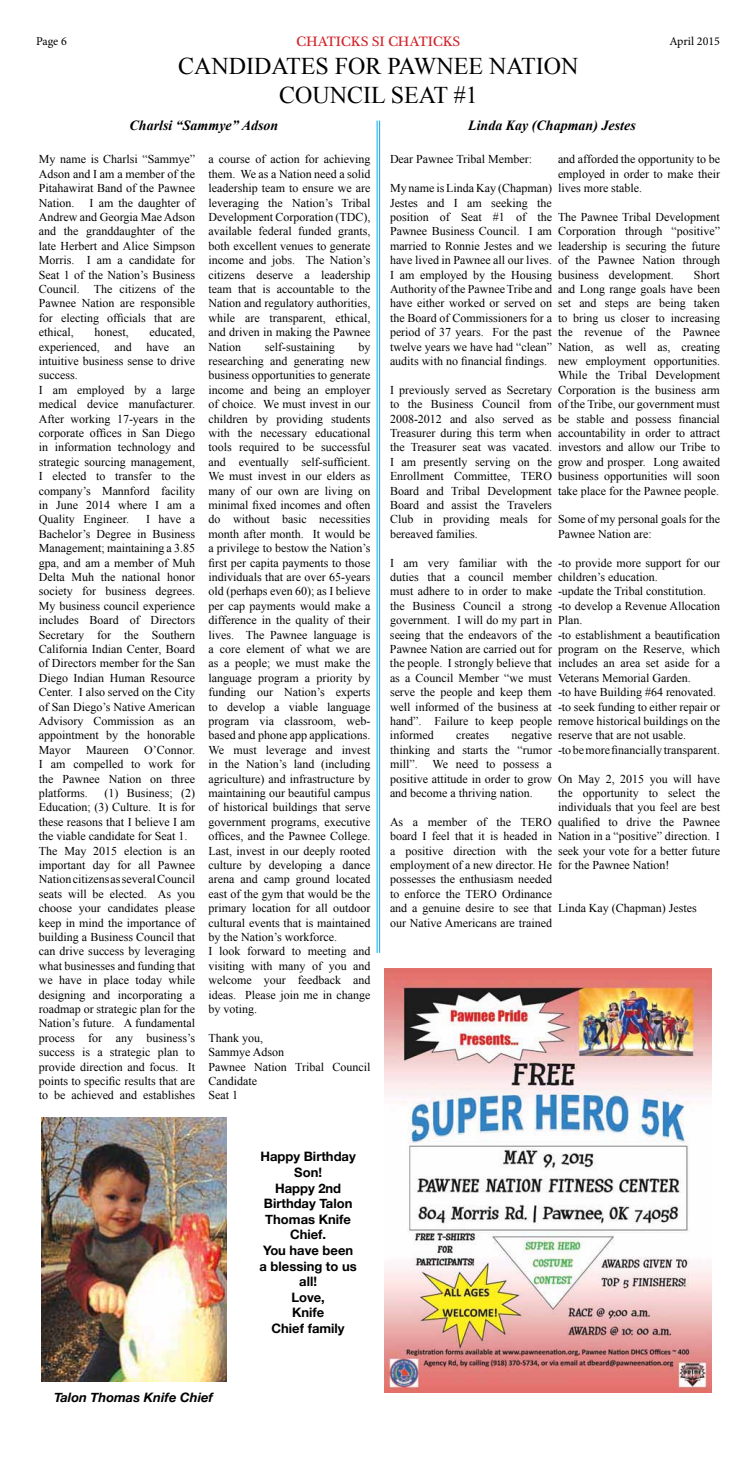
<style>
.page{position:relative;width:756px;height:1458px;background:#fff}
.page>*{position:absolute;margin:0;border:0;box-sizing:border-box;transform-origin:0 0}
.t1{font:24px/28.8px "Times New Roman";color:#000;text-align:center}
.t2{font:italic 700 14px "Times New Roman";color:#000}
.t3{font:14px "Plantagenet Cherokee";color:#d2232a}
.t4{font:700 13px/15.6px "Helvetica Neue";color:#000;text-align:center}
.t5{font:italic 700 13px "Helvetica Neue";color:#000}
.t6{font:12px/14.4px "Times New Roman";color:#000;text-align:justify}
.t7{font:12px "Minion Pro";letter-spacing:-.005em;color:#000}
</style>
<div class="page">
<hr style="left:379px;top:121px;width:1px;height:832px;background:#00aeef">
<hr style="left:377px;top:121px;width:1px;height:832px;background:#00aeef">
<img style="left:42px;top:1118px;width:185px;height:263px">
<img style="left:384px;top:968px;width:328px;height:424px">
<p class="t7" style="left:36px;top:33px;width:32px">Page 6</p>
<p class="t3" style="left:296px;top:33px;width:165px">CHATICKS SI CHATICKS</p>
<p class="t7" style="left:669px;top:33px;width:52px">April 2015</p>
<h1 class="t1" style="left:178px;top:51px;width:402px">CANDIDATES FOR PAWNEE NATION<br>COUNCIL SEAT #1</h1>
<p class="t2" style="left:130px;top:116px;width:150px">Charlsi “Sammye” Adson</p>
<p class="t2" style="left:468px;top:116px;width:169px">Linda Kay (Chapman) Jestes</p>
<p class="t6" style="left:39px;top:152px;width:158px">My name is Charlsi “Sammye” Adson and I am a member of the Pitahawirat Band of the Pawnee Nation.</p>
<p class="t6" style="left:39px;top:195px;width:158px;text-indent:51px">I am the daughter of Andrew and Georgia Mae Adson and the granddaughter of the late Herbert and Alice Simpson Morris. I am a candidate for Seat 1 of the Nation’s Business Council. The citizens of the Pawnee Nation are responsible for electing officials that are ethical,</p>
<p class="t6" style="left:39px;top:325px;width:158px;text-align:left;text-indent:111px">educated, experienced, and have an intuitive business sense to drive success.<br>I am employed by a large medical device manufacturer.<br>After working 17-years in the corporate offices in San Diego in information technology and strategic sourcing management,<br>I elected to transfer to the company’s Mannford facility in June 2014 where I am a<br>Quality Engineer.</p>
<p class="t6" style="left:94px;top:325px;width:36px">honest,</p>
<p class="t6" style="left:39px;top:512px;width:158px;text-indent:107px">I have a Bachelor’s Degree in Business Management; maintaining a 3.85 gpa, and am a member of Muh Delta Muh the national honor society for business degrees.<br>My business council experience includes Board of Directors Secretary for the Southern California Indian Center, Board of Directors member for the San Diego Indian Human Resource Center. I also served on the City of San Diego’s Native American Advisory Commission as an appointment by the honorable Mayor</p>
<p class="t6" style="left:39px;top:742px;width:158px;text-indent:105px">O’Connor.<br>I am compelled to work for the Pawnee Nation on three platforms.</p>
<p class="t6" style="left:86px;top:742px;width:44px">Maureen</p>
<p class="t6" style="left:39px;top:786px;width:158px;text-align:left;text-indent:66px">(1) Business; (2)<br>Education; (3) Culture. It is for these reasons that I believe I am the viable candidate for Seat 1.<br>The May 2015 election is an important day for all Pawnee<br>Nation citizens as several Council seats will be elected. As you choose your candidates please keep in mind the importance of building a Business Council that can drive success by leveraging what businesses and funding that we have in place today while designing and incorporating a roadmap or strategic plan for the<br>Nation’s future. A fundamental process for any business’s success is a strategic plan to provide direction and focus. It points to specific results that are to be achieved and establishes</p>
<p class="t6" style="left:209px;top:152px;width:164px">a course of action for achieving them. We as a Nation need a solid leadership team to ensure we are leveraging the Nation’s Tribal Development Corporation (TDC), available federal funded grants, both excellent venues to generate income and jobs. The Nation’s citizens deserve a leadership team that is accountable to the Nation and regulatory authorities, while are transparent, ethical, and driven in making the Pawnee Nation</p>
<p class="t6" style="left:209px;top:339px;width:164px;text-align:left;text-indent:150px">by researching and generating new business opportunities to generate income and being an employer of choice. We must invest in our children by providing students with the necessary educational tools required to be successful and eventually self-sufficient.<br>We must invest in our elders as many of our own are living on minimal fixed incomes and often do without basic necessities month after month. It would be a privilege to bestow the Nation’s first per capita payments to those individuals that are over 65-years old (perhaps even 60); as I believe per cap payments would make a difference in the quality of their lives. The Pawnee language is a core element of what we are as a people; we must make the language program a priority by funding our Nation’s experts to develop a viable language program via classroom, web&shy;based and phone app applications.<br>We must leverage and invest in the Nation’s land (including agriculture) and infrastructure by maintaining our beautiful campus of historical buildings that serve government programs, executive offices, and the Pawnee College.<br>Last, invest in our deeply rooted culture by developing a dance arena and camp ground located east of the gym that would be the primary location for all outdoor cultural events that is maintained by the Nation’s workforce.<br>I look forward to meeting and visiting with many of you and welcome your feedback and ideas. Please join me in change by voting.</p>
<p class="t6" style="left:209px;top:1030px;width:164px;text-align:left">Thank you,<br>Sammye Adson<br>Pawnee Nation Tribal Council<br>Candidate<br>Seat 1</p>
<p class="t6" style="left:265px;top:339px;width:71px">self-sustaining</p>
<p class="t6" style="left:390px;top:152px;width:144px">Dear Pawnee Tribal Member:</p>
<p class="t6" style="left:390px;top:181px;width:164px">My name is Linda Kay (Chapman)<br>Jestes and I am seeking the position of Seat #1 of the Pawnee Business Council. I am married to Ronnie Jestes and we have lived in Pawnee all our lives.<br>I am employed by the Housing Authority of the Pawnee Tribe and have either worked or served on the Board of Commissioners for a period of 37 years. For the past twelve years we have had “clean” audits with no financial findings.</p>
<p class="t6" style="left:390px;top:382px;width:164px">I previously served as Secretary to the Business Council from 2008-2012 and also served as Treasurer during this term when the Treasurer seat was vacated.<br>I am presently serving on the Enrollment Committee, TERO Board and Tribal Development Board and assist the Travelers Club in providing meals for bereaved families.</p>
<p class="t6" style="left:390px;top:555px;width:164px">I am very familiar with the duties that a council member must adhere to in order to make the Business Council a strong government. I will do my part in seeing that the endeavors of the Pawnee Nation are carried out for the people. I strongly believe that as a Council Member “we must serve the people and keep them well informed of the business at hand”. Failure to keep people informed</p>
<p class="t6" style="left:558px;top:152px;width:164px">and afforded the opportunity to be employed in order to make their lives more stable.</p>
<p class="t6" style="left:558px;top:210px;width:164px">The Pawnee Tribal Development Corporation through “positive” leadership is securing the future of the Pawnee Nation through business development.</p>
<p class="t6" style="left:558px;top:267px;width:164px;text-indent:136px">Short and Long range goals have been set and steps are being taken to bring us closer to increasing the revenue of the Pawnee Nation, as well as, creating new employment opportunities.<br>While the Tribal Development Corporation is the business arm of the Tribe, our government must be stable and possess financial accountability in order to attract investors and allow our Tribe to grow and prosper. Long awaited business opportunities will soon take place for the Pawnee people.</p>
<p class="t6" style="left:558px;top:512px;width:163px">Some of my personal goals for the<br>Pawnee Nation are:</p>
<p class="t6" style="left:558px;top:555px;width:164px;text-align:left">-to provide more support for our children’s education.<br>-update the Tribal constitution. -to develop a Revenue Allocation<br>Plan.<br>-to establishment a beautification program on the Reserve, which includes an area set aside for a<br>Veterans Memorial Garden.<br>-to have Building #64 renovated. -to seek funding to either repair or remove historical buildings on the reserve that are not usable.<br>-to be more financially transparent.</p>
<p class="t6" style="left:558px;top:771px;width:164px">On May 2, 2015 you will have the opportunity to select the individuals that you feel are best qualified to drive the Pawnee Nation in a “positive” direction. I seek your vote for a better future for the Pawnee Nation!</p>
<p class="t6" style="left:558px;top:901px;width:140px">Linda Kay (Chapman) Jestes</p>
<p class="t6" style="left:390px;top:728px;width:164px;text-indent:121px">negative thinking and starts the “rumor mill”. We need to possess a positive attitude in order to grow and become a thriving nation.</p>
<p class="t6" style="left:390px;top:814px;width:164px">As a member of the TERO board I feel that it is headed in a positive direction with the employment of a new director. He possesses the enthusiasm needed to enforce the TERO Ordinance and a genuine desire to see that our Native Americans are trained</p>
<p class="t6" style="left:456px;top:728px;width:35px">creates</p>
<p class="t4" style="left:260px;top:1149px;width:99px">Happy Birthday<br>Son!<br>Happy 2nd<br>Birthday Talon<br>Thomas Knife<br>Chief.<br>You have been a blessing to us all!<br>Love,<br>Knife<br>Chief family</p>
<p class="t5" style="left:54px;top:1387px;width:161px">Talon Thomas Knife Chief</p>
</div>
